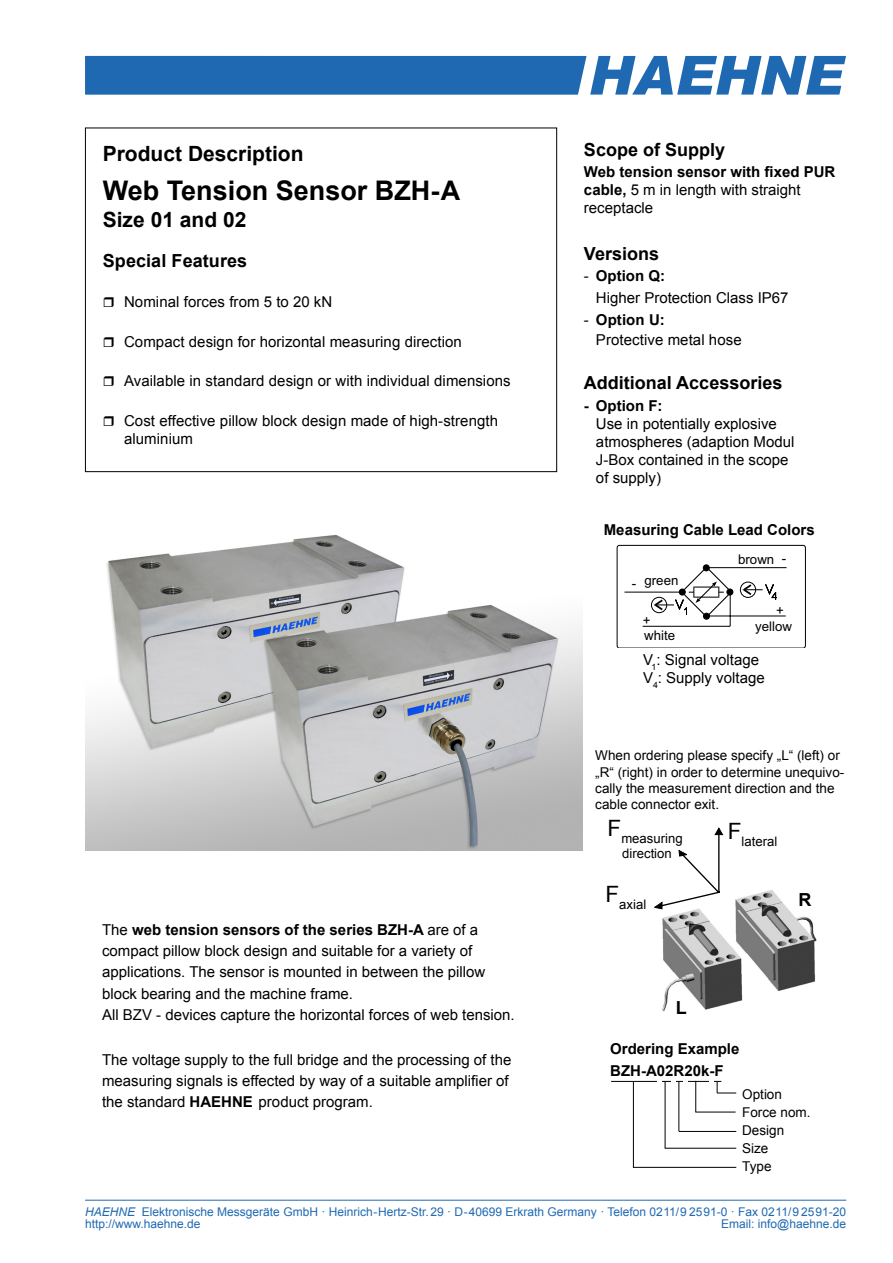
<style>
.page{position:relative;width:893px;height:1263px;background:#fff}
.page>*{position:absolute;margin:0;border:0;box-sizing:border-box;transform-origin:0 0}
.t1{font:italic 900 54px "Arial";color:#1f69b2}
.t2{font:700 27px "Arial";color:#000}
.t3{font:700 21px "Arial";color:#000}
.t4{font:700 18px "Arial";color:#000}
.t5{font:15px/18px "Arial";color:#000}
.t6{font:700 15px/18px "Arial";color:#000}
.t7{font:13.5px/18px "Arial";color:#000}
.t8{font:13.35px "Arial";color:#000}
.t9{font:13.05px/15px "Arial";color:#000;text-align:center}
.t10{font:12px/11.7px "Arial";color:#1f69b2}
.s1{font-weight:700}
.s2{font-weight:400}
.s3{font-style:italic}
</style>
<div class="page">
<div style="left:85px;top:128px;width:472px;height:344px;border:1px solid #000"></div>
<hr style="left:85px;top:1200px;width:761px;height:1px;background:#1f69b2">
<div style="left:85px;top:56px;width:501px;height:39px;background:#1f69b2"></div>
<div style="left:617px;top:545px;width:188px;height:103px;border:1px solid #000;border-radius:2px"></div>
<svg style="left:624px;top:565px;width:163px;height:62px"></svg>
<div style="left:740px;top:582px;width:16px;height:16px;border:1px solid #000;border-radius:50%"></div>
<hr style="left:695px;top:1081px;width:1px;height:31px;background:#000">
<hr style="left:695px;top:1112px;width:41px;height:1px;background:#000">
<hr style="left:665px;top:1081px;width:1px;height:67px;background:#000">
<hr style="left:665px;top:1148px;width:71px;height:1px;background:#000">
<hr style="left:633px;top:1081px;width:1px;height:86px;background:#000">
<hr style="left:633px;top:1167px;width:103px;height:1px;background:#000">
<hr style="left:611px;top:1081px;width:110px;height:1px;background:#000">
<hr style="left:678px;top:1082px;width:1px;height:49px;background:#000">
<hr style="left:679px;top:1131px;width:57px;height:1px;background:#000">
<svg style="left:709px;top:1080px;width:27px;height:13px"></svg>
<img style="left:661px;top:890px;width:156px;height:122px">
<svg style="left:654px;top:828px;width:69px;height:81px"></svg>
<img style="left:85px;top:534px;width:497px;height:316px">
<h3 class="t3" style="left:103px;top:139px;width:202px">Product Description</h3>
<h2 class="t2" style="left:103px;top:173px;width:359px">Web Tension Sensor BZH-A</h2>
<h3 class="t3" style="left:103px;top:206px;width:145px">Size 01 and 02</h3>
<p class="t4" style="left:103px;top:249px;width:146px">Special Features</p>
<p class="t5" style="left:124px;top:293px;width:210px">Nominal forces from 5 to 20 kN</p>
<p class="t5" style="left:124px;top:333px;width:339px">Compact design for horizontal measuring direction</p>
<p class="t5" style="left:124px;top:372px;width:388px">Available in standard design or with individual dimensions</p>
<p class="t5" style="left:124px;top:412px;width:376px">Cost effective pillow block design made of high-strength aluminium</p>
<p class="t5" style="left:102px;top:919px;width:414px;line-height:21.3px">The <span class="s1">web tension sensors of the series BZH-A</span> are of a compact pillow block design and suitable for a variety of applications. The sensor is mounted in between the pillow block bearing and the machine frame.<br>All BZV - devices capture the horizontal forces of web tension.</p>
<p class="t5" style="left:102px;top:1049px;width:411px;line-height:21px">The voltage supply to the full bridge and the processing of the measuring signals is effected by way of a suitable amplifier of the standard <span class="s1">HAEHNE</span> product program.</p>
<h1 class="t1" style="left:588px;top:42px;width:256px">HAEHNE</h1>
<p class="t4" style="left:584px;top:137px;width:143px">Scope of Supply</p>
<p class="t6" style="left:584px;top:163px;width:253px">Web tension sensor with fixed PUR cable, <span class="s2">5 m in length with straight receptacle</span></p>
<p class="t4" style="left:584px;top:241px;width:77px">Versions</p>
<p class="t5" style="left:596px;top:265px;width:194px;line-height:21.6px;text-indent:-12px">- <span class="s1">Option Q:<br></span>Higher Protection Class IP67</p>
<p class="t5" style="left:596px;top:311px;width:147px;line-height:19.5px;text-indent:-12px">- <span class="s1">Option U:<br></span>Protective metal hose</p>
<p class="t4" style="left:584px;top:371px;width:200px">Additional Accessories</p>
<p class="t6" style="left:584px;top:397px;width:80px">- Option F:</p>
<p class="t5" style="left:596px;top:415px;width:200px">Use in potentially explosive atmospheres (adaption Modul<br>J-Box contained in the scope of supply)</p>
<p class="t6" style="left:604px;top:521px;width:212px">Measuring Cable Lead Colors</p>
<p class="t8" style="left:632px;top:579px;width:6px">-</p>
<p class="t8" style="left:644px;top:576px;width:35px">green</p>
<p class="t8" style="left:738px;top:554px;width:38px">brown</p>
<p class="t8" style="left:782px;top:553px;width:6px">-</p>
<p class="t8" style="left:776px;top:605px;width:9px">+</p>
<p class="t8" style="left:643px;top:615px;width:9px">+</p>
<p class="t8" style="left:755px;top:621px;width:38px">yellow</p>
<p class="t8" style="left:644px;top:630px;width:33px">white</p>
<p class="t5" style="left:643px;top:651px;width:123px">V<sub>1</sub>: Signal voltage<br>V<sub>4</sub>: Supply voltage</p>
<p class="t7" style="left:595px;top:748px;width:251px;line-height:16.2px">When ordering please specify „L“ (left) or „R“ (right) in order to determine unequivo&shy;cally the measurement direction and the cable connector exit.</p>
<p class="t9" style="left:608px;top:831px;width:76px"><sup>F</sup>measuring direction</p>
<p class="t9" style="left:605px;top:897px;width:42px"><sup>F</sup>axial</p>
<p class="t9" style="left:728px;top:834px;width:51px"><sup>F</sup>lateral</p>
<p class="t4" style="left:799px;top:887px;width:14px">R</p>
<p class="t4" style="left:676px;top:995px;width:12px">L</p>
<p class="t6" style="left:610px;top:1038px;width:131px;line-height:22.5px">Ordering Example<br>BZH-A02R20k-F</p>
<p class="t7" style="left:742px;top:1085px;width:70px">Option<br>Force nom.<br>Design<br>Size<br>Type</p>
<p class="t10" style="left:85px;top:1206px;width:763px"><span class="s3">HAEHNE</span> Elektronische Messgeräte GmbH · Heinrich-Hertz-Str. 29 · D-40699 Erkrath Germany · Telefon 0211/9 25 91-0 · Fax 0211/9 25 91-20 http://www.haehne.de</p>
<p class="t10" style="left:721px;top:1218px;width:126px">Email: info@haehne.de</p>
</div>
